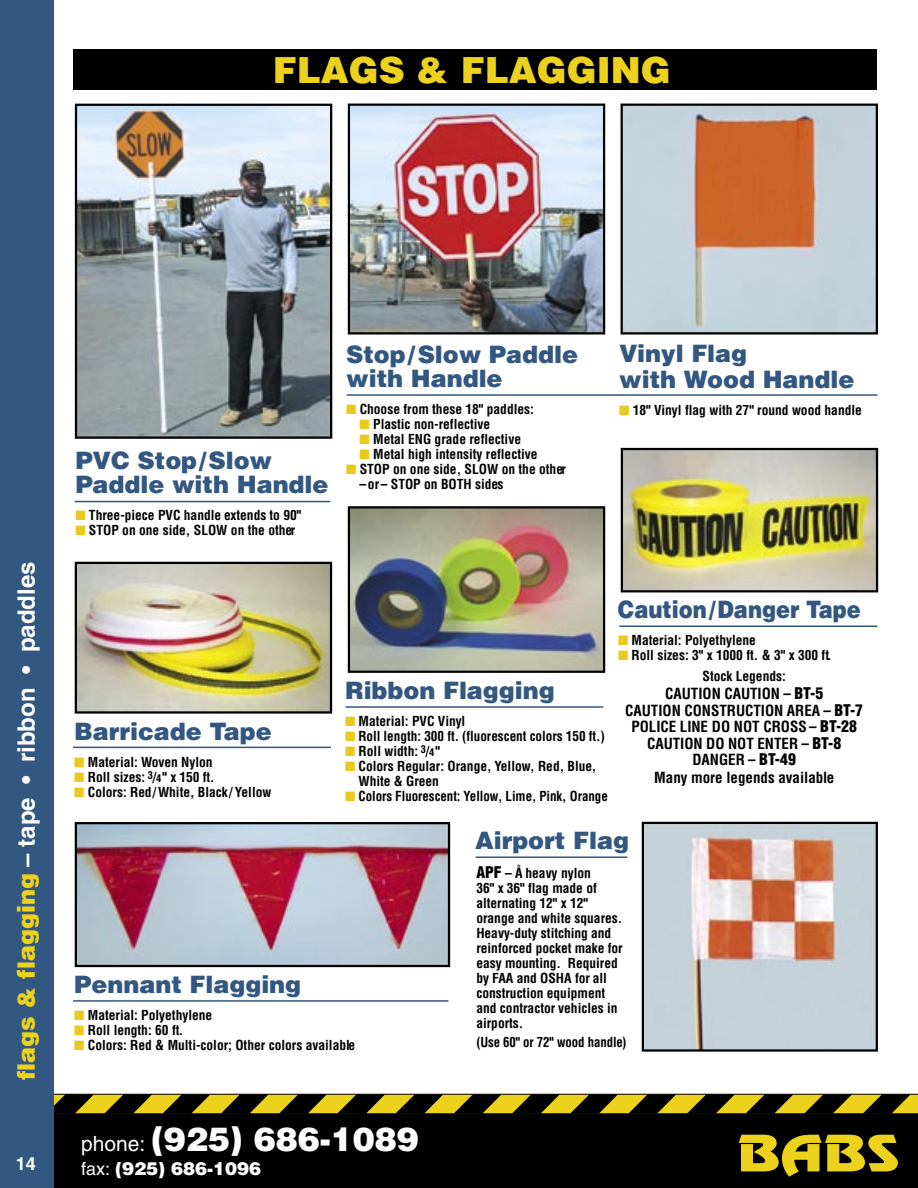
<style>
.page{position:relative;width:918px;height:1188px;background:#fff}
.page>*{position:absolute;margin:0;border:0;box-sizing:border-box;transform-origin:0 0}
.t1{font:45px "Revue";color:#ecd21c;scale:1.25 1}
.t2{font:900 36px "Helvetica";color:#ecd21c}
.t3{font:900 33px "Helvetica";color:#fff}
.t4{font:900 24px/24px "Helvetica";color:#325780}
.t5{font:700 24px "Helvetica";color:#fff}
.t6{font:900 24px "Helvetica";color:#325780;scale:.88 1}
.t7{font:900 18px "Helvetica";color:#fff}
.t8{font:700 18px "Helvetica";color:#fff}
.t9{font:700 condensed 15px/16.5px "Helvetica";color:#000;text-align:center}
.t10{font:700 condensed 13.5px/15px "Helvetica";color:#000}
.t11{font:700 condensed 13.5px "Helvetica";color:#000;scale:.96 1}
.t12{font:700 condensed 13.5px "Helvetica";color:#000;scale:.95 1}
.s1{font-weight:900;color:#ecd21c}
.s2{color:#e9c91e}
.s3{font-size:10.5px}
.s4{font-weight:900;font-size:15.75px}
.s5{font-weight:400;font-size:21px}
.s6{font-weight:400}
</style>
<div class="page">
<div style="left:0;top:1114px;width:918px;height:74px;background:#000"></div>
<div style="left:0;top:0;width:54px;height:1188px;background:#325780"></div>
<svg style="left:54px;top:1094px;width:864px;height:20px;background:#6e620d"></svg>
<div style="left:74px;top:50px;width:803px;height:40px;background:#000"></div>
<hr style="left:347px;top:394px;width:530px;height:2px;background:#325780">
<hr style="left:75px;top:501px;width:255px;height:1px;background:#325780">
<hr style="left:73px;top:747px;width:258px;height:1px;background:#325780">
<hr style="left:73px;top:1000px;width:375px;height:2px;background:#325780">
<hr style="left:346px;top:706px;width:257px;height:2px;background:#325780">
<hr style="left:476px;top:857px;width:151px;height:1px;background:#325780">
<hr style="left:619px;top:625px;width:258px;height:2px;background:#325780">
<img style="left:78px;top:107px;width:251px;height:329px">
<img style="left:351px;top:107px;width:251px;height:225px">
<img style="left:624px;top:107px;width:251px;height:225px">
<img style="left:78px;top:565px;width:251px;height:146px">
<img style="left:351px;top:509px;width:251px;height:161px">
<img style="left:624px;top:451px;width:251px;height:138px">
<img style="left:78px;top:825px;width:369px;height:139px">
<img style="left:645px;top:825px;width:230px;height:224px">
<div style="left:642px;top:822px;width:236px;height:230px;border:2px solid #000"></div>
<div style="left:75px;top:822px;width:375px;height:145px;border:2px solid #000"></div>
<div style="left:621px;top:448px;width:257px;height:144px;border:2px solid #000"></div>
<div style="left:348px;top:506px;width:257px;height:167px;border:2px solid #000"></div>
<div style="left:75px;top:562px;width:257px;height:152px;border:2px solid #000"></div>
<div style="left:621px;top:104px;width:257px;height:231px;border:2px solid #000"></div>
<div style="left:348px;top:104px;width:257px;height:231px;border:2px solid #000"></div>
<div style="left:75px;top:104px;width:257px;height:335px;border:2px solid #000"></div>
<h2 class="t2" style="left:273px;top:46px;width:399px">FLAGS &amp; FLAGGING</h2>
<h3 class="t5" style="left:12px;top:1080px;width:520px;rotate:-90deg"><span class="s1">flags &amp; flagging</span> – tape • ribbon • paddles</h3>
<h3 class="t4" style="left:75px;top:448px;width:255px">PVC Stop/Slow<br>Paddle with Handle</h3>
<p class="t10" style="left:75px;top:508px;width:227px"><span class="s2">■</span> Three-piece PVC handle extends to 90"</p>
<p class="t10" style="left:75px;top:523px;width:221px"><span class="s2">■</span> STOP on one side, SLOW on the other</p>
<h3 class="t4" style="left:346px;top:342px;width:233px">Stop/Slow Paddle with Handle</h3>
<p class="t10" style="left:346px;top:401px;width:189px"><span class="s2">■</span> Choose from these 18" paddles:</p>
<p class="t10" style="left:360px;top:416px;width:132px"><span class="s2">■</span> Plastic non-reflective</p>
<p class="t10" style="left:360px;top:431px;width:163px"><span class="s2">■</span> Metal ENG grade reflective</p>
<p class="t10" style="left:360px;top:446px;width:179px"><span class="s2">■</span> Metal high intensity reflective</p>
<p class="t10" style="left:360px;top:461px;width:208px;text-indent:-14px"><span class="s2">■</span> STOP on one side, SLOW on the other –or– STOP on BOTH sides</p>
<h3 class="t4" style="left:619px;top:340px;width:237px;line-height:25.5px">Vinyl Flag<br>with Wood Handle</h3>
<p class="t10" style="left:619px;top:402px;width:244px"><span class="s2">■</span> 18" Vinyl flag with 27" round wood handle</p>
<h3 class="t4" style="left:74px;top:718px;width:199px">Barricade Tape</h3>
<p class="t10" style="left:74px;top:754px;width:140px"><span class="s2">■</span> Material: Woven Nylon</p>
<p class="t10" style="left:74px;top:769px;width:142px"><span class="s2">■</span> Roll sizes: <sup>3</sup>/<span class="s3">4</span>" x 150 ft.</p>
<p class="t10" style="left:74px;top:784px;width:199px"><span class="s2">■</span> Colors: Red/White, Black/ Yellow</p>
<h3 class="t4" style="left:345px;top:678px;width:211px">Ribbon Flagging</h3>
<p class="t10" style="left:345px;top:714px;width:122px"><span class="s2">■</span> Material: PVC Vinyl</p>
<p class="t10" style="left:345px;top:729px;width:261px"><span class="s2">■</span> Roll length: 300 ft. (fluorescent colors 150 ft.)</p>
<p class="t10" style="left:345px;top:744px;width:97px"><span class="s2">■</span> Roll width: <sup>3</sup>/<span class="s3">4</span>"</p>
<p class="t10" style="left:359px;top:759px;width:239px;text-indent:-14px"><span class="s2">■</span> Colors Regular: Orange, Yellow, Red, Blue,<br>White &amp; Green</p>
<p class="t11" style="left:345px;top:788px;width:275px"><span class="s2">■</span> Colors Fluorescent: Yellow, Lime, Pink, Orange</p>
<h3 class="t6" style="left:618px;top:594px;width:278px">Caution/Danger Tape</h3>
<p class="t10" style="left:618px;top:633px;width:139px"><span class="s2">■</span> Material: Polyethylene</p>
<p class="t10" style="left:618px;top:648px;width:215px"><span class="s2">■</span> Roll sizes: 3" x 1000 ft. &amp; 3" x 300 ft.</p>
<p class="t10" style="left:703px;top:669px;width:85px">Stock Legends:</p>
<p class="t9" style="left:625px;top:685px;width:240px">CAUTION CAUTION – <span class="s4">BT-5<br></span>CAUTION CONSTRUCTION AREA – <span class="s4">BT-7<br></span>POLICE LINE DO NOT CROSS – <span class="s4">BT-28<br></span>CAUTION DO NOT ENTER – <span class="s4">BT-8<br></span>DANGER – <span class="s4">BT-49</span></p>
<p class="t9" style="left:654px;top:769px;width:182px">Many more legends available</p>
<h3 class="t4" style="left:475px;top:828px;width:155px">Airport Flag</h3>
<h3 class="t4" style="left:74px;top:972px;width:228px">Pennant Flagging</h3>
<p class="t10" style="left:74px;top:1008px;width:139px"><span class="s2">■</span> Material: Polyethylene</p>
<p class="t10" style="left:74px;top:1023px;width:111px"><span class="s2">■</span> Roll length: 60 ft.</p>
<p class="t10" style="left:74px;top:1038px;width:282px"><span class="s2">■</span> Colors: Red &amp; Multi-color; Other colors available</p>
<p class="t10" style="left:476px;top:865px;width:148px"><span class="s4">APF</span> – Å heavy nylon<br>36" x 36" flag made of alternating 12" x 12" orange and white squares.<br>Heavy-duty stitching and reinforced pocket make for easy mounting. Required by FAA and OSHA for all construction equipment and contractor vehicles in airports.</p>
<p class="t12" style="left:476px;top:1034px;width:159px">(Use 60" or 72" wood handle)</p>
<h3 class="t3" style="left:81px;top:1118px;width:339px"><span class="s5">phone:</span> (925) 686-1089</h3>
<h3 class="t8" style="left:16px;top:1153px;width:22px">14</h3>
<h3 class="t7" style="left:81px;top:1157px;width:182px"><span class="s6">fax:</span> (925) 686-1096</h3>
<h1 class="t1" style="left:737px;top:1123px;width:131px">BABS</h1>
</div>
